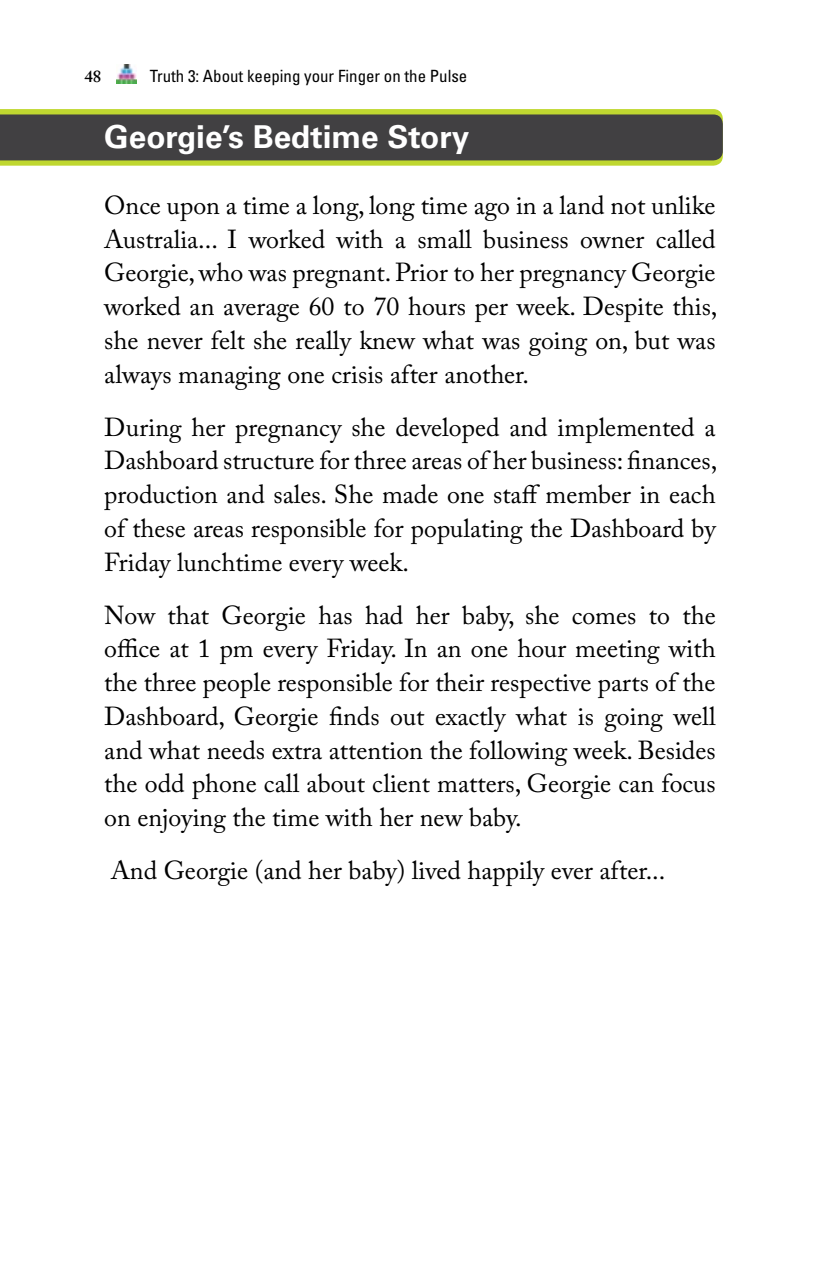
<style>
.page{position:relative;width:820px;height:1266px;background:#fff}
.page>*{position:absolute;margin:0;border:0;box-sizing:border-box;transform-origin:0 0}
.t1{font:700 31.5px "Univers";color:#fff}
.t2{font:25.88px/33.8px "Adobe Caslon Pro";color:#000;text-align:justify}
.t3{font:condensed 16.88px "Univers";color:#000}
.t4{font:600 16.88px "Adobe Caslon Pro";color:#000}
</style>
<div class="page">
<img style="left:116px;top:64px;width:20px;height:20px">
<svg style="left:0;top:109px;width:723px;height:57px;background:#5a5d40"></svg>
<p class="t4" style="left:84px;top:66px;width:18px">48</p>
<p class="t3" style="left:150px;top:66px;width:319px">Truth 3: About keeping your Finger on the Pulse</p>
<p class="t1" style="left:104px;top:119px;width:366px">Georgie’s Bedtime Story</p>
<p class="t2" style="left:104px;top:188px;width:614px">Once upon a time a long, long time ago in a land not unlike Australia... I worked with a small business owner called Georgie, who was pregnant. Prior to her pregnancy Georgie worked an average 60 to 70 hours per week. Despite this, she never felt she really knew what was going on, but was always managing one crisis after another.</p>
<p class="t2" style="left:104px;top:410px;width:614px">During her pregnancy she developed and implemented a Dashboard structure for three areas of her business: finances, production and sales. She made one staff member in each of these areas responsible for populating the Dashboard by Friday lunchtime every week.</p>
<p class="t2" style="left:104px;top:597px;width:613px">Now that Georgie has had her baby, she comes to the office at 1 pm every Friday. In an one hour meeting with the three people responsible for their respective parts of the Dashboard, Georgie finds out exactly what is going well and what needs extra attention the following week. Besides the odd phone call about client matters, Georgie can focus on enjoying the time with her new baby.</p>
<p class="t2" style="left:111px;top:853px;width:556px">And Georgie (and her baby) lived happily ever after...</p>
</div>
